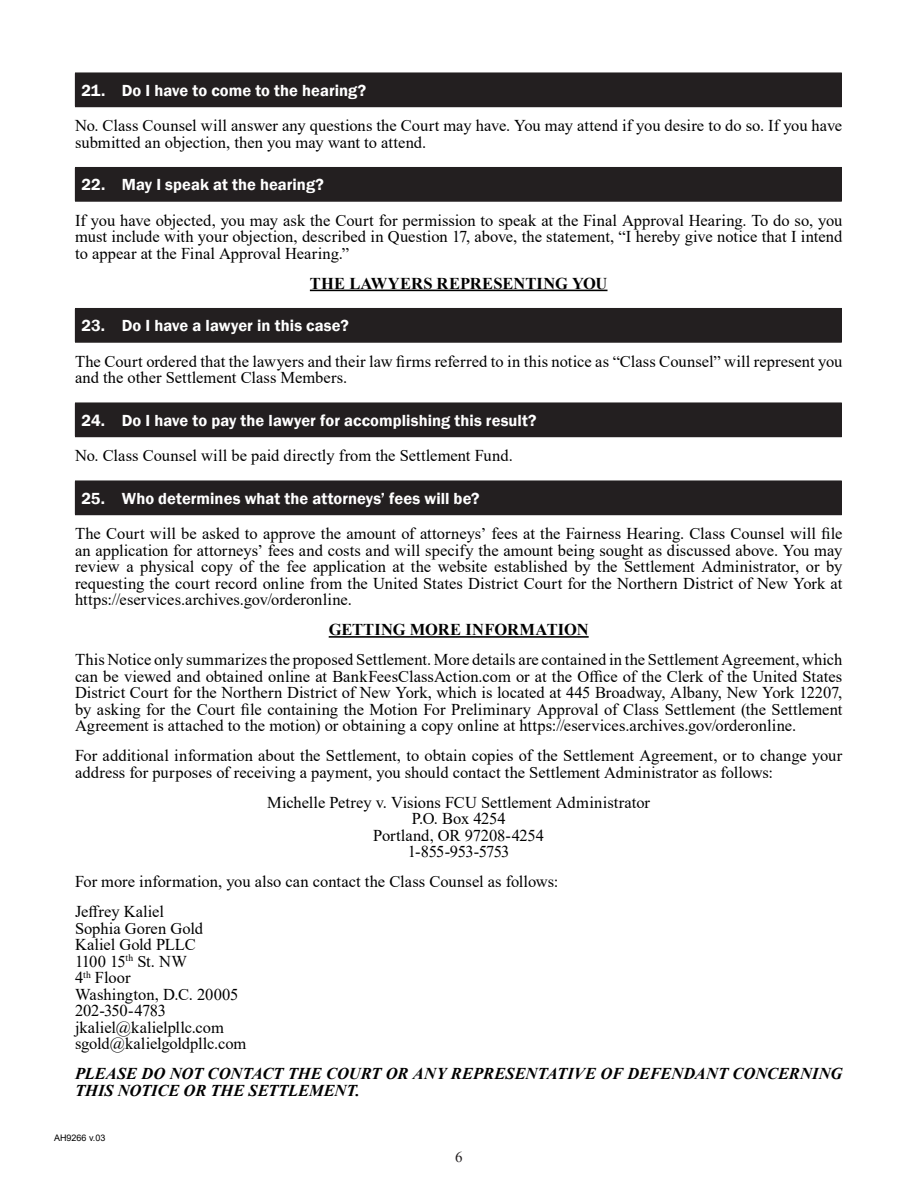
<style>
.page{position:relative;width:918px;height:1188px;background:#fff}
.page>*{position:absolute;margin:0;border:0;box-sizing:border-box;transform-origin:0 0}
.Body_Copy{font:16.5px/16.5px "Times New Roman";color:#000}
.t1{font:600 16.5px "Franklin Gothic";color:#fff}
.Body_Copy-2{font:italic 700 16.5px/16.5px "Times New Roman";letter-spacing:-.005em;color:#000}
.Body_Copy-3{font:700 16.5px "Times New Roman";letter-spacing:.005em;color:#000}
.Body_Copy-4{font:16.5px "Times New Roman";letter-spacing:-.04em;color:#000}
.Body_Copy-5{font:16.5px "Times New Roman";letter-spacing:-.03em;color:#000}
.Body_Copy-6{font:16.5px "Times New Roman";letter-spacing:-.02em;color:#000}
.t2{font:15px "Times New Roman";color:#231f20}
.t3{font:9px "Arial";color:#000}
</style>
<div class="page">
<hr style="left:310px;top:290px;width:298px;height:1px;background:#000">
<hr style="left:329px;top:636px;width:260px;height:2px;background:#000">
<div style="left:75px;top:73px;width:766px;height:34px;background:#231f20"></div>
<hr style="left:841px;top:73px;width:1px;height:33px;background:#231f20">
<hr style="left:75px;top:106px;width:767px;height:1px;background:#231f20">
<div style="left:75px;top:167px;width:766px;height:34px;background:#231f20"></div>
<hr style="left:75px;top:167px;width:767px;height:1px;background:#231f20">
<hr style="left:841px;top:168px;width:1px;height:33px;background:#231f20">
<hr style="left:75px;top:201px;width:767px;height:1px;background:#231f20">
<div style="left:75px;top:308px;width:766px;height:34px;background:#231f20"></div>
<hr style="left:75px;top:308px;width:767px;height:1px;background:#231f20">
<hr style="left:841px;top:309px;width:1px;height:33px;background:#231f20">
<hr style="left:75px;top:342px;width:767px;height:1px;background:#231f20">
<div style="left:75px;top:403px;width:766px;height:34px;background:#231f20"></div>
<hr style="left:841px;top:403px;width:1px;height:33px;background:#231f20">
<hr style="left:75px;top:436px;width:767px;height:1px;background:#231f20">
<div style="left:75px;top:481px;width:766px;height:34px;background:#231f20"></div>
<hr style="left:841px;top:481px;width:1px;height:33px;background:#231f20">
<hr style="left:75px;top:514px;width:767px;height:1px;background:#231f20">
<p class="t1" style="left:81px;top:80px;width:286px">21. Do I have to come to the hearing?</p>
<p class="Body_Copy" style="left:75px;top:117px;width:769px">No. Class Counsel will answer any questions the Court may have. You may attend if you desire to do so. If you have submitted an objection, then you may want to attend.</p>
<p class="t1" style="left:81px;top:174px;width:244px">22. May I speak at the hearing?</p>
<p class="Body_Copy" style="left:75px;top:211px;width:769px;text-align:justify">If you have objected, you may ask the Court for permission to speak at the Final Approval Hearing. To do so, you must include with your objection, described in Question 17, above, the statement, “I hereby give notice that I intend to appear at the Final Approval Hearing.”</p>
<p class="Body_Copy-3" style="left:310px;top:271px;width:299px">THE LAWYERS REPRESENTING YOU</p>
<p class="t1" style="left:81px;top:315px;width:269px">23. Do I have a lawyer in this case?</p>
<p class="Body_Copy" style="left:75px;top:352px;width:769px">The Court ordered that the lawyers and their law firms referred to in this notice as “Class Counsel” will represent you and the other Settlement Class Members.</p>
<p class="t1" style="left:81px;top:410px;width:457px">24. Do I have to pay the lawyer for accomplishing this result?</p>
<p class="Body_Copy" style="left:75px;top:447px;width:439px">No. Class Counsel will be paid directly from the Settlement Fund.</p>
<p class="t1" style="left:81px;top:488px;width:400px">25. Who determines what the attorneys’ fees will be?</p>
<p class="Body_Copy" style="left:75px;top:525px;width:769px;text-align:justify">The Court will be asked to approve the amount of attorneys’ fees at the Fairness Hearing. Class Counsel will file an application for attorneys’ fees and costs and will specify the amount being sought as discussed above. You may review a physical copy of the fee application at the website established by the Settlement Administrator, or by requesting the court record online from the United States District Court for the Northern District of New York at https://eservices.archives.gov/orderonline.</p>
<p class="Body_Copy-3" style="left:329px;top:618px;width:261px">GETTING MORE INFORMATION</p>
<p class="Body_Copy" style="left:75px;top:651px;width:769px;text-align:justify">This Notice only summarizes the proposed Settlement. More details are contained in the Settlement Agreement, which can be viewed and obtained online at BankFeesClassAction.com or at the Office of the Clerk of the United States District Court for the Northern District of New York, which is located at 445 Broadway, Albany, New York 12207, by asking for the Court file containing the Motion For Preliminary Approval of Class Settlement (the Settlement Agreement is attached to the motion) or obtaining a copy online at https://eservices.archives.gov/orderonline.</p>
<p class="Body_Copy" style="left:75px;top:747px;width:769px">For additional information about the Settlement, to obtain copies of the Settlement Agreement, or to change your address for purposes of receiving a payment, you should contact the Settlement Administrator as follows:</p>
<p class="Body_Copy" style="left:267px;top:793px;width:384px">Michelle Petrey v. Visions FCU Settlement Administrator</p>
<p class="Body_Copy" style="left:412px;top:810px;width:95px">P.O. Box 4254</p>
<p class="Body_Copy" style="left:373px;top:826px;width:172px">Portland, OR 97208-4254</p>
<p class="Body_Copy-4" style="left:408px;top:840px;width:103px">1-855-953-5753</p>
<p class="Body_Copy" style="left:75px;top:873px;width:485px">For more information, you also can contact the Class Counsel as follows:</p>
<p class="Body_Copy" style="left:75px;top:903px;width:90px">Jeffrey Kaliel</p>
<p class="Body_Copy" style="left:75px;top:919px;width:129px">Sophia Goren Gold</p>
<p class="Body_Copy" style="left:75px;top:936px;width:122px">Kaliel Gold PLLC</p>
<p class="Body_Copy-5" style="left:75px;top:949px;width:114px">1100 15<sup>th</sup> St. NW</p>
<p class="Body_Copy" style="left:75px;top:969px;width:57px">4<sup>th</sup> Floor</p>
<p class="Body_Copy" style="left:75px;top:985px;width:165px">Washington, D.C. 20005</p>
<p class="Body_Copy-6" style="left:75px;top:999px;width:92px">202-350-4783</p>
<p class="Body_Copy" style="left:75px;top:1018px;width:150px">jkaliel@kalielpllc.com</p>
<p class="Body_Copy" style="left:75px;top:1035px;width:173px">sgold@kalielgoldpllc.com</p>
<p class="Body_Copy-2" style="left:75px;top:1065px;width:769px">PLEASE DO NOT CONTACT THE COURT OR ANY REPRESENTATIVE OF DEFENDANT CONCERNING<br>THIS NOTICE OR THE SETTLEMENT.</p>
<p class="t3" style="left:54px;top:1131px;width:53px">AH9266 v.03</p>
<p class="t2" style="left:455px;top:1146px;width:9px">6</p>
</div>
